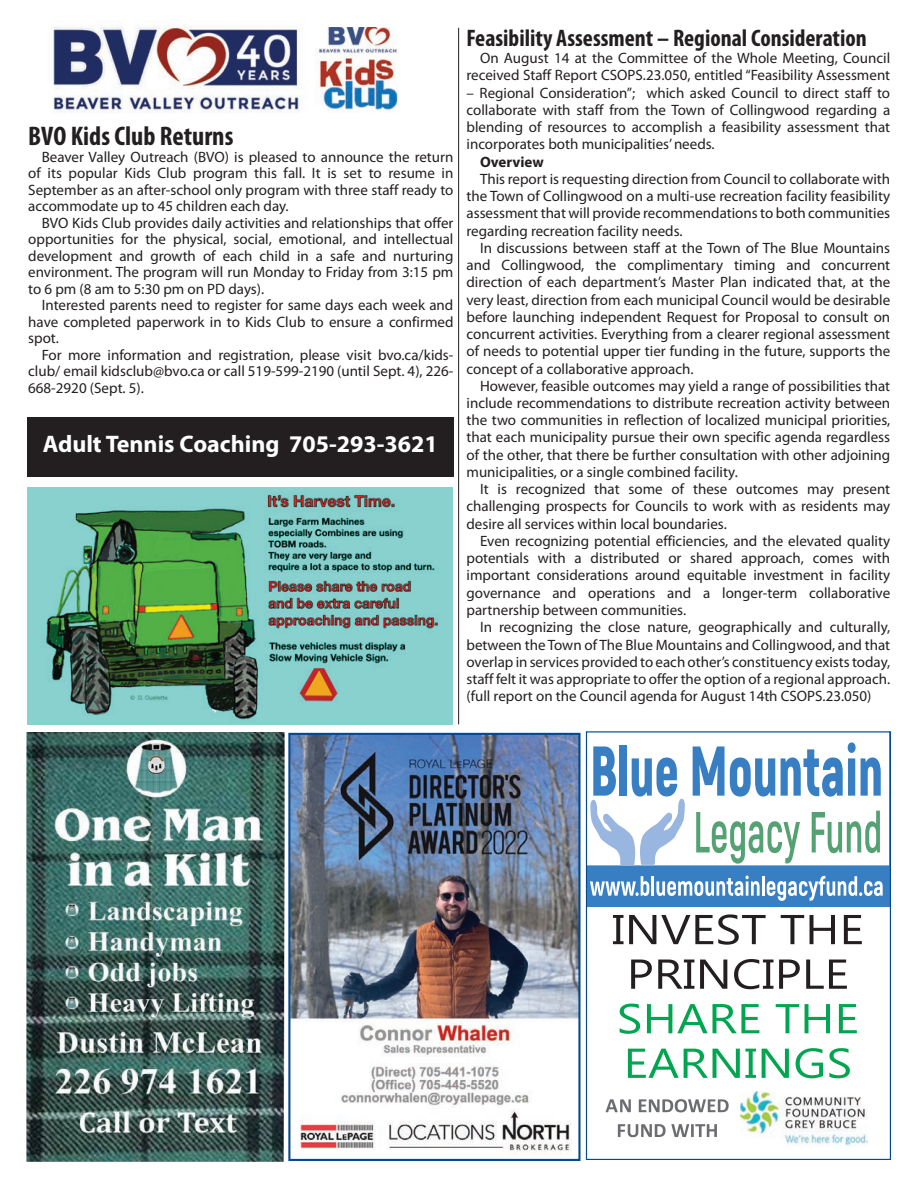
<style>
.page{position:relative;width:918px;height:1188px;background:#fff}
.page>*{position:absolute;margin:0;border:0;box-sizing:border-box;transform-origin:0 0}
.t1{font:700 condensed 27px "Myriad Pro";color:#231f20}
.t2{font:700 condensed 24px "Myriad Pro";color:#231f20}
.t3{font:700 24px "Myriad Pro";color:#fff}
.t4{font:15px/17.2px "Myriad Pro";color:#231f20;text-align:justify}
.t5{font:700 15px "Myriad Pro";color:#231f20}
</style>
<div class="page">
<img style="left:291px;top:736px;width:287px;height:418px">
<div style="left:288px;top:733px;width:293px;height:428px;border:2px solid #034990"></div>
<img style="left:26px;top:732px;width:258px;height:429px">
<svg style="left:588px;top:742px;width:301px;height:165px"></svg>
<svg style="left:606px;top:1099px;width:25px;height:13px"></svg>
<svg style="left:639px;top:1099px;width:90px;height:13px"></svg>
<svg style="left:618px;top:1124px;width:99px;height:13px"></svg>
<img style="left:740px;top:1091px;width:128px;height:55px">
<svg style="left:613px;top:914px;width:153px;height:31px"></svg>
<svg style="left:781px;top:915px;width:23px;height:29px"></svg>
<svg style="left:810px;top:915px;width:25px;height:29px"></svg>
<svg style="left:844px;top:915px;width:18px;height:29px"></svg>
<svg style="left:631px;top:960px;width:21px;height:29px"></svg>
<svg style="left:658px;top:960px;width:36px;height:29px"></svg>
<svg style="left:700px;top:960px;width:27px;height:29px"></svg>
<svg style="left:734px;top:959px;width:39px;height:30px"></svg>
<svg style="left:779px;top:960px;width:21px;height:29px"></svg>
<svg style="left:806px;top:960px;width:41px;height:29px"></svg>
<svg style="left:620px;top:1004px;width:20px;height:30px"></svg>
<svg style="left:647px;top:1004px;width:112px;height:29px"></svg>
<svg style="left:776px;top:1004px;width:23px;height:29px"></svg>
<svg style="left:805px;top:1004px;width:25px;height:29px"></svg>
<svg style="left:839px;top:1004px;width:18px;height:29px"></svg>
<svg style="left:628px;top:1049px;width:128px;height:29px"></svg>
<svg style="left:762px;top:1049px;width:27px;height:29px"></svg>
<svg style="left:796px;top:1048px;width:27px;height:30px"></svg>
<svg style="left:829px;top:1048px;width:21px;height:30px"></svg>
<div style="left:586px;top:731px;width:305px;height:429px;border:1px solid #034990"></div>
<hr style="left:458px;top:28px;width:1px;height:696px;background:#231f20">
<img style="left:27px;top:488px;width:425px;height:236px">
<div style="left:27px;top:417px;width:426px;height:60px;background:#231f20"></div>
<img style="left:53px;top:23px;width:249px;height:90px">
<img style="left:317px;top:27px;width:81px;height:84px">
<h1 class="t1" style="left:28px;top:119px;width:207px">BVO Kids Club Returns</h1>
<p class="t4" style="left:28px;top:148px;width:427px;line-height:16.5px;text-indent:14px">Beaver Valley Outreach (BVO) is pleased to announce the return of its popular Kids Club program this fall. It is set to resume in September as an after-school only program with three staff ready to accommodate up to 45 children each day.</p>
<p class="t4" style="left:28px;top:214px;width:427px;line-height:16.5px;text-indent:14px">BVO Kids Club provides daily activities and relationships that offer opportunities for the physical, social, emotional, and intellectual development and growth of each child in a safe and nurturing environment. The program will run Monday to Friday from 3:15 pm to 6 pm (8 am to 5:30 pm on PD days).</p>
<p class="t4" style="left:28px;top:297px;width:427px;line-height:16.5px;text-indent:14px">Interested parents need to register for same days each week and have completed paperwork in to Kids Club to ensure a confirmed spot.</p>
<p class="t4" style="left:28px;top:346px;width:427px;line-height:16.5px;text-indent:14px">For more information and registration, please visit bvo.ca/kids&shy;club/ email kidsclub@bvo.ca or call 519-599-2190 (until Sept. 4), 226- 668-2920 (Sept. 5).</p>
<h2 class="t3" style="left:43px;top:429px;width:397px">Adult Tennis Coaching 705-293-3621</h2>
<h2 class="t2" style="left:466px;top:23px;width:402px">Feasibility Assessment – Regional Consideration</h2>
<p class="t4" style="left:466px;top:49px;width:425px;text-align:right">On August 14 at the Committee of the Whole Meeting, Council received Staff Report CSOPS.23.050, entitled “Feasibility Assessment</p>
<p class="t4" style="left:466px;top:84px;width:425px">– Regional Consideration”; which asked Council to direct staff to collaborate with staff from the Town of Collingwood regarding a blending of resources to accomplish a feasibility assessment that incorporates both municipalities’ needs.</p>
<p class="t5" style="left:480px;top:152px;width:65px">Overview</p>
<p class="t4" style="left:466px;top:170px;width:425px;text-indent:14px">This report is requesting direction from Council to collaborate with the Town of Collingwood on a multi-use recreation facility feasibility assessment that will provide recommendations to both communities regarding recreation facility needs.</p>
<p class="t4" style="left:466px;top:239px;width:425px;text-indent:14px">In discussions between staff at the Town of The Blue Mountains and Collingwood, the complimentary timing and concurrent direction of each department’s Master Plan indicated that, at the very least, direction from each municipal Council would be desirable before launching independent Request for Proposal to consult on concurrent activities. Everything from a clearer regional assessment of needs to potential upper tier funding in the future, supports the concept of a collaborative approach.</p>
<p class="t4" style="left:466px;top:377px;width:425px;text-indent:14px">However, feasible outcomes may yield a range of possibilities that include recommendations to distribute recreation activity between the two communities in reflection of localized municipal priorities, that each municipality pursue their own specific agenda regardless of the other, that there be further consultation with other adjoining municipalities, or a single combined facility.</p>
<p class="t4" style="left:466px;top:480px;width:425px;text-indent:14px">It is recognized that some of these outcomes may present challenging prospects for Councils to work with as residents may desire all services within local boundaries.</p>
<p class="t4" style="left:466px;top:532px;width:425px;text-indent:14px">Even recognizing potential efficiencies, and the elevated quality potentials with a distributed or shared approach, comes with important considerations around equitable investment in facility governance and operations and a longer-term collaborative partnership between communities.</p>
<p class="t4" style="left:466px;top:618px;width:425px;text-indent:14px">In recognizing the close nature, geographically and culturally, between the Town of The Blue Mountains and Collingwood, and that overlap in services provided to each other’s constituency exists today, staff felt it was appropriate to offer the option of a regional approach. (full report on the Council agenda for August 14th CSOPS.23.050)</p>
</div>
